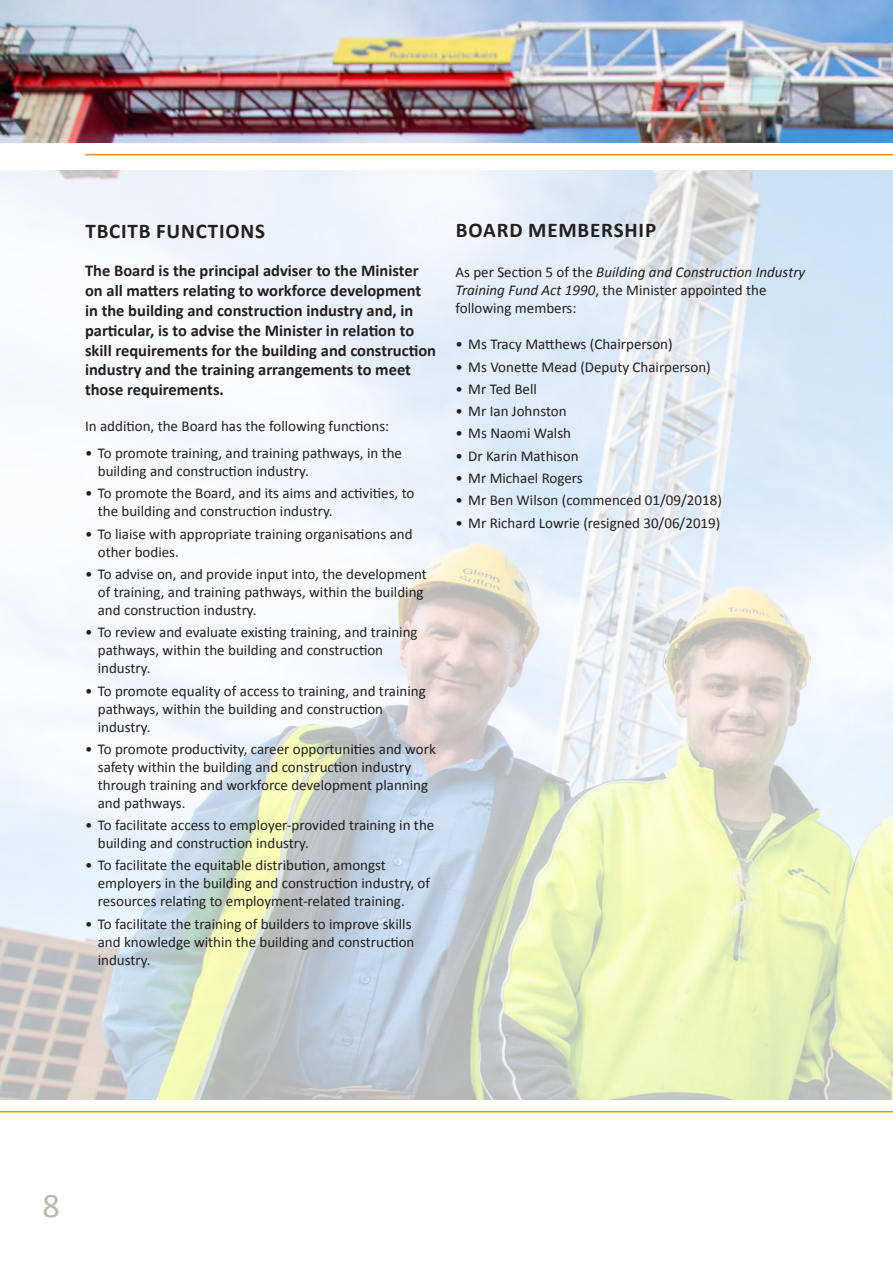
<style>
.page{position:relative;width:893px;height:1263px;background:#fff}
.page>*{position:absolute;margin:0;border:0;box-sizing:border-box;transform-origin:0 0}
.t1{font:34.5px "Calibri";color:#bbb9ac}
.HEADINGS{font:700 21px "Calibri";letter-spacing:.04em;color:#231f20}
.body_text_normal{font:700 16.5px/19.8px "Calibri";color:#231f20}
.body_text_normal-2{font:15px/18px "Calibri";color:#231f20}
.body_text_normal-3{font:italic 15px/18px "Calibri";color:#231f20}
.s1{font-style:normal}
</style>
<div class="page">
<img style="left:0;top:170px;width:893px;height:929px">
<hr style="left:85px;top:154px;width:808px;height:1px;background:#f68b1f">
<hr style="left:0;top:1111px;width:893px;height:1px;background:#f68b1f">
<img style="left:0;top:0;width:893px;height:142px">
<p class="HEADINGS" style="left:85px;top:218px;width:181px">TBCITB FUNCTIONS</p>
<p class="body_text_normal" style="left:85px;top:261px;width:353px">The Board is the principal adviser to the Minister on all matters relating to workforce development in the building and construction industry and, in particular, is to advise the Minister in relation to skill requirements for the building and construction industry and the training arrangements to meet those requirements.</p>
<p class="body_text_normal-2" style="left:85px;top:417px;width:306px">In addition, the Board has the following functions:</p>
<p class="body_text_normal-2" style="left:98px;top:444px;width:306px;text-indent:-13px">• To promote training, and training pathways, in the building and construction industry.</p>
<p class="body_text_normal-2" style="left:98px;top:484px;width:318px;text-indent:-13px">• To promote the Board, and its aims and activities, to the building and construction industry.</p>
<p class="body_text_normal-2" style="left:98px;top:525px;width:316px;text-indent:-13px">• To liaise with appropriate training organisations and other bodies.</p>
<p class="body_text_normal-2" style="left:98px;top:565px;width:331px;text-indent:-13px">• To advise on, and provide input into, the development of training, and training pathways, within the building and construction industry.</p>
<p class="body_text_normal-2" style="left:98px;top:623px;width:321px;text-indent:-13px">• To review and evaluate existing training, and training pathways, within the building and construction industry.</p>
<p class="body_text_normal-2" style="left:98px;top:681px;width:329px;text-indent:-13px">• To promote equality of access to training, and training pathways, within the building and construction industry.</p>
<p class="body_text_normal-2" style="left:98px;top:740px;width:339px;text-indent:-13px">• To promote productivity, career opportunities and work safety within the building and construction industry through training and workforce development planning and pathways.</p>
<p class="body_text_normal-2" style="left:98px;top:816px;width:338px;text-indent:-13px">• To facilitate access to employer-provided training in the building and construction industry.</p>
<p class="body_text_normal-2" style="left:98px;top:856px;width:334px;text-indent:-13px">• To facilitate the equitable distribution, amongst employers in the building and construction industry, of resources relating to employment-related training.</p>
<p class="body_text_normal-2" style="left:98px;top:914px;width:318px;text-indent:-13px">• To facilitate the training of builders to improve skills and knowledge within the building and construction industry.</p>
<p class="HEADINGS" style="left:456px;top:217px;width:202px">BOARD MEMBERSHIP</p>
<p class="body_text_normal-3" style="left:455px;top:263px;width:351px"><span class="s1">As per Section 5 of the</span> Building and Construction Industry<br>Training Fund Act 1990<span class="s1">, the Minister appointed the</span></p>
<p class="body_text_normal-2" style="left:455px;top:300px;width:123px">following members:</p>
<p class="body_text_normal-2" style="left:455px;top:336px;width:219px">• Ms Tracy Matthews (Chairperson)</p>
<p class="body_text_normal-2" style="left:455px;top:358px;width:257px">• Ms Vonette Mead (Deputy Chairperson)</p>
<p class="body_text_normal-2" style="left:455px;top:380px;width:83px">• Mr Ted Bell</p>
<p class="body_text_normal-2" style="left:455px;top:402px;width:113px">• Mr Ian Johnston</p>
<p class="body_text_normal-2" style="left:455px;top:425px;width:117px">• Ms Naomi Walsh</p>
<p class="body_text_normal-2" style="left:455px;top:447px;width:125px">• Dr Karin Mathison</p>
<p class="body_text_normal-2" style="left:455px;top:469px;width:129px">• Mr Michael Rogers</p>
<p class="body_text_normal-2" style="left:455px;top:491px;width:268px">• Mr Ben Wilson (commenced 01/09/2018)</p>
<p class="body_text_normal-2" style="left:455px;top:514px;width:266px">• Mr Richard Lowrie (resigned 30/06/2019)</p>
<h1 class="t1" style="left:43px;top:1183px;width:19px">8</h1>
</div>
